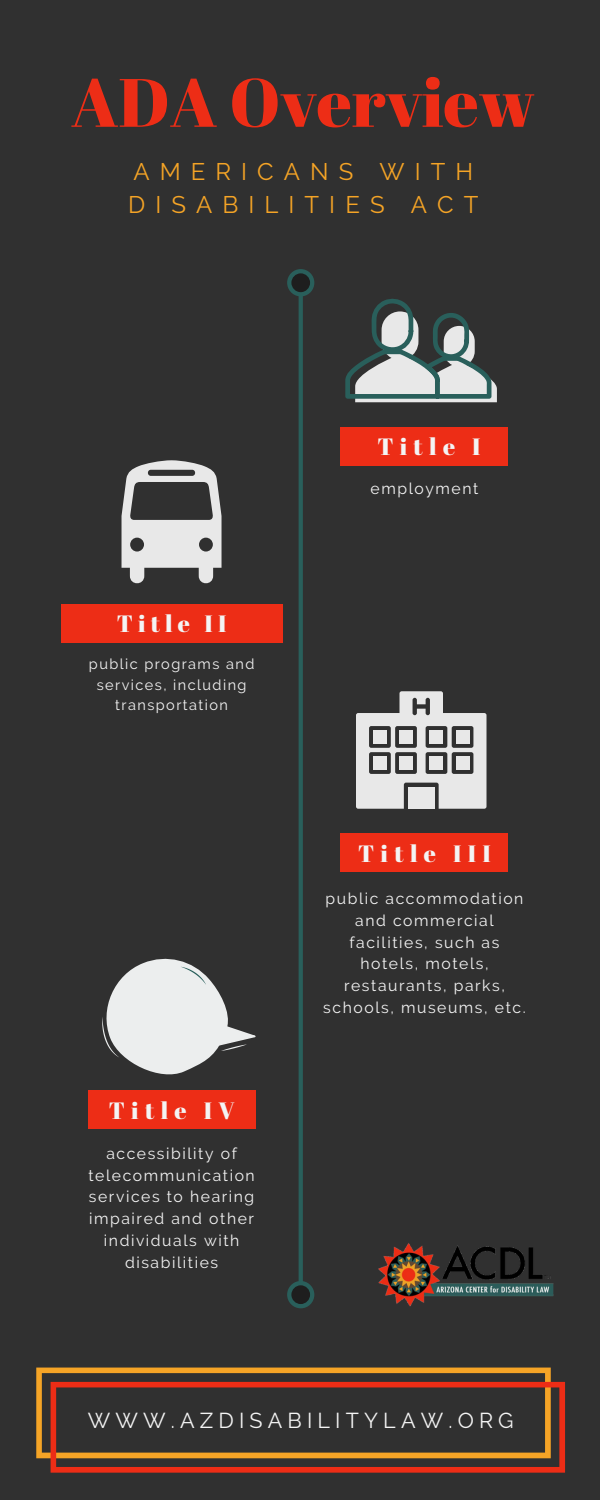
<style>
.page{position:relative;width:600px;height:1500px;background:#303030}
.page>*{position:absolute;margin:0;border:0;box-sizing:border-box;transform-origin:0 0}
.t1{font:68.2px "Abril Fatface";color:#ed2d16}
.t2{font:24px/33.6px "Raleway";letter-spacing:.42em;color:#f5a426}
.t3{font:23.6px "Abril Fatface";letter-spacing:.27em;color:#f4f4f4}
.t4{font:21.5px "Raleway";letter-spacing:.24em;color:#f4f4f4}
.t5{font:15.7px/21.8px "Raleway";letter-spacing:.1em;color:#f4f4f4;text-align:center}
.t6{font:14.5px/20.2px "Raleway";letter-spacing:.1em;color:#f4f4f4;text-align:center}
</style>
<div class="page">
<svg style="left:36px;top:1368px;width:515px;height:90px"></svg>
<svg style="left:51px;top:1382px;width:514px;height:91px"></svg>
<svg style="left:122px;top:460px;width:100px;height:123px"></svg>
<svg style="left:345px;top:299px;width:152px;height:103px"></svg>
<div style="left:340px;top:427px;width:168px;height:39px;background:#ed2d16"></div>
<div style="left:340px;top:833px;width:168px;height:39px;background:#ed2d16"></div>
<div style="left:61px;top:604px;width:222px;height:39px;background:#ed2d16"></div>
<svg style="left:356px;top:691px;width:131px;height:118px"></svg>
<div style="left:408px;top:787px;width:26px;height:22px;background:#e8e8e8"></div>
<div style="left:456px;top:730px;width:13px;height:13px;background:#e8e8e8"></div>
<div style="left:88px;top:1090px;width:168px;height:40px;background:#ed2d16"></div>
<svg style="left:102px;top:959px;width:154px;height:115px"></svg>
<svg style="left:287px;top:269px;width:27px;height:1039px"></svg>
<img style="left:378px;top:1243px;width:176px;height:64px">
<h1 class="t1" style="left:71px;top:55px;width:466px">ADA Overview</h1>
<h2 class="t2" style="left:128px;top:154px;width:352px">AMERICANS WITH<br>DISABILITIES ACT</h2>
<h3 class="t3" style="left:117px;top:607px;width:111px">Title II</h3>
<p class="t6" style="left:89px;top:654px;width:167px">public programs and services, including transportation</p>
<h3 class="t3" style="left:109px;top:1094px;width:127px">Title IV</h3>
<p class="t5" style="left:88px;top:1142px;width:168px">accessibility of telecommunication services to hearing impaired and other individuals with disabilities</p>
<h3 class="t3" style="left:377px;top:430px;width:105px">Title I</h3>
<p class="t5" style="left:371px;top:478px;width:109px">employment</p>
<h3 class="t3" style="left:358px;top:837px;width:134px">Title III</h3>
<p class="t5" style="left:323px;top:888px;width:204px">public accommodation and commercial facilities, such as hotels, motels, restaurants, parks, schools, museums, etc.</p>
<h3 class="t4" style="left:88px;top:1408px;width:428px">WWW.AZDISABILITYLAW.ORG</h3>
</div>
